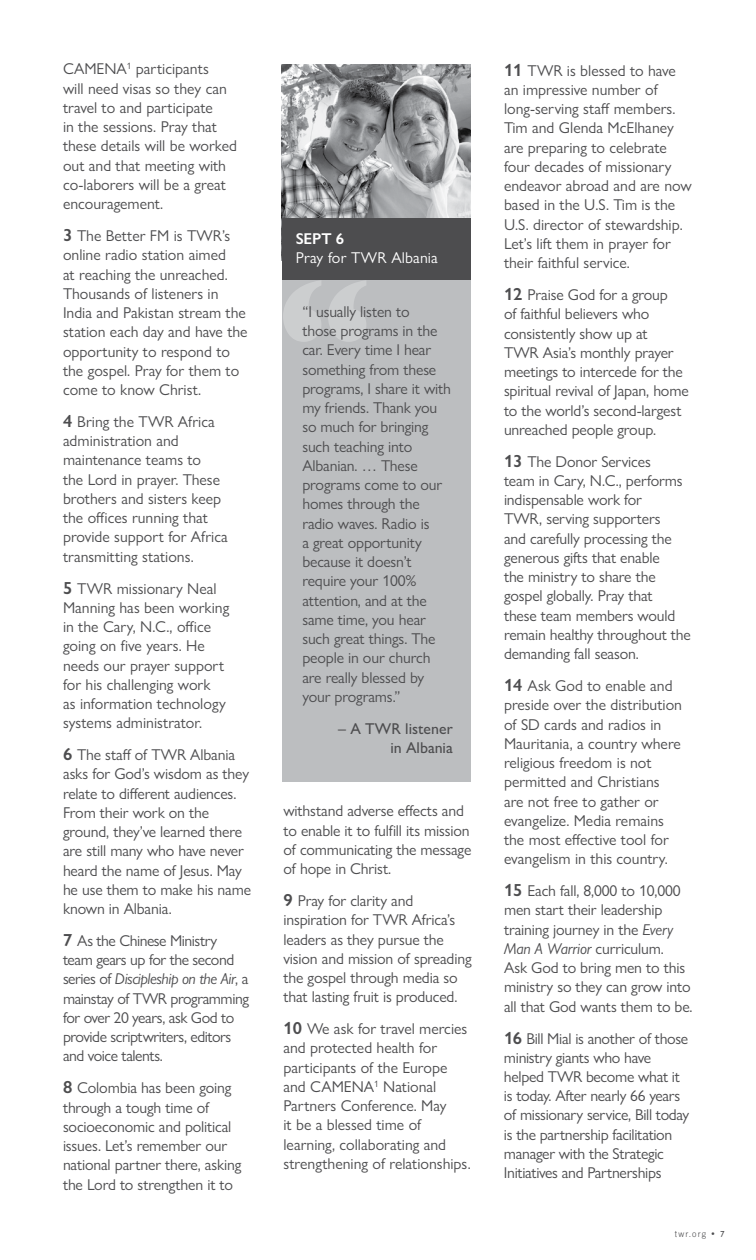
<style>
.page{position:relative;width:756px;height:1260px;background:#fff}
.page>*{position:absolute;margin:0;border:0;box-sizing:border-box;transform-origin:0 0}
.t1{font:15.75px/19.2px "Gill Sans Nova";letter-spacing:-.01em;color:#4d4d4f}
.t2{font:15.75px/19.2px "Gill Sans Nova";letter-spacing:-.03em;color:#4d4d4f}
.t3{font:500 15.75px/19.2px "Gill Sans Nova";color:#4d4d4f;text-align:right}
.t4{font:15.75px "Gill Sans Nova";letter-spacing:.01em;color:#fff}
.t5{font:600 15.75px "Gill Sans Nova";color:#fff}
.t6{font:300 8.75px "Trade Gothic LT Std";letter-spacing:.125em;color:#4d4d4f}
.s1{font-weight:600;font-size:17.5px}
.s2{font-style:italic}
.s3{font-family:"Humanist 521 BT";font-weight:400}
</style>
<div class="page">
<div style="left:282px;top:178px;width:188px;height:603px;background:#bcbec0"></div>
<img style="left:282px;top:65px;width:188px;height:153px">
<svg style="left:283px;top:281px;width:83px;height:61px"></svg>
<div style="left:282px;top:218px;width:189px;height:62px;background:#4d4d4f"></div>
<p class="t1" style="left:63px;top:59px;width:176px">CAMENA<sup>1</sup> participants<br>will need visas so they can travel to and participate<br>in the sessions. Pray that these details will be worked out and that meeting with co-laborers will be a great encouragement.</p>
<p class="t1" style="left:63px;top:226px;width:186px"><span class="s1">3</span> The Better FM is TWR’s online radio station aimed<br>at reaching the unreached.<br>Thousands of listeners in<br>India and Pakistan stream the station each day and have the opportunity to respond to the gospel. Pray for them to come to know Christ.</p>
<p class="t1" style="left:63px;top:412px;width:166px"><span class="s1">4</span> Bring the TWR Africa administration and maintenance teams to<br>the Lord in prayer. These brothers and sisters keep the offices running that provide support for Africa transmitting stations.</p>
<p class="t1" style="left:63px;top:578px;width:168px"><span class="s1">5</span> TWR missionary Neal<br>Manning has been working in the Cary, N.C., office going on five years. He needs our prayer support for his challenging work<br>as information technology systems administrator.</p>
<p class="t1" style="left:63px;top:745px;width:190px"><span class="s1">6</span> The staff of TWR Albania asks for God’s wisdom as they relate to different audiences.<br>From their work on the ground, they’ve learned there are still many who have never heard the name of Jesus. May he use them to make his name known in Albania.</p>
<p class="t2" style="left:63px;top:931px;width:187px"><span class="s1">7</span> As the Chinese Ministry team gears up for the second series of <span class="s2">Discipleship on the Air</span>, a mainstay of TWR programming for over 20 years, ask God to provide scriptwriters, editors and voice talents.</p>
<p class="t1" style="left:63px;top:1078px;width:180px"><span class="s1">8</span> Colombia has been going through a tough time of socioeconomic and political issues. Let’s remember our national partner there, asking the Lord to strengthen it to</p>
<p class="t5" style="left:296px;top:228px;width:50px">SEPT 6</p>
<p class="t4" style="left:296px;top:248px;width:144px">Pray for TWR Albania</p>
<p class="t1" style="left:302px;top:302px;width:150px">“I usually listen to<br>those programs in the car. Every time I hear something from these programs, I share it with my friends. Thank you so much for bringing such teaching into<br>Albanian. … These programs come to our homes through the radio waves. Radio is<br>a great opportunity because it doesn’t require your 100% attention, and at the same time, you hear such great things. The people in our church are really blessed by your programs.”</p>
<p class="t3" style="left:338px;top:719px;width:116px">– A TWR listener in Albania</p>
<p class="t1" style="left:284px;top:801px;width:189px">withstand adverse effects and to enable it to fulfill its mission of communicating the message of hope in Christ.</p>
<p class="t1" style="left:284px;top:891px;width:190px"><span class="s1">9</span> Pray for clarity and inspiration for TWR Africa’s leaders as they pursue the vision and mission of spreading the gospel through media so that lasting fruit is produced.</p>
<p class="t1" style="left:284px;top:1019px;width:189px"><span class="s1">10</span> We ask for travel mercies and protected health for participants of the Europe and CAMENA<sup>1</sup> National<br>Partners Conference. May<br>it be a blessed time of learning, collaborating and strengthening of relationships.</p>
<p class="t1" style="left:504px;top:61px;width:189px"><span class="s1">11</span> TWR is blessed to have an impressive number of long-serving staff members.<br>Tim and Glenda McElhaney are preparing to celebrate four decades of missionary endeavor abroad and are now based in the U.S. Tim is the<br>U.S. director of stewardship.<br>Let’s lift them in prayer for their faithful service.</p>
<p class="t1" style="left:504px;top:285px;width:186px"><span class="s1">12</span> Praise God for a group<br>of faithful believers who consistently show up at<br>TWR Asia’s monthly prayer meetings to intercede for the spiritual revival of Japan, home to the world’s second-largest unreached people group.</p>
<p class="t1" style="left:504px;top:452px;width:188px"><span class="s1">13</span> The Donor Services<br>team in Cary, N.C., performs indispensable work for<br>TWR, serving supporters<br>and carefully processing the generous gifts that enable<br>the ministry to share the gospel globally. Pray that<br>these team members would remain healthy throughout the demanding fall season.</p>
<p class="t1" style="left:504px;top:676px;width:180px"><span class="s1">14</span> Ask God to enable and preside over the distribution of SD cards and radios in<br>Mauritania, a country where religious freedom is not permitted and Christians are not free to gather or evangelize. Media remains the most effective tool for evangelism in this country.</p>
<p class="t1" style="left:504px;top:881px;width:190px"><span class="s1">15</span> Each fall, 8,000 to 10,000 men start their leadership training journey in the <span class="s2">Every<br>Man A Warrior</span> curriculum.<br>Ask God to bring men to this ministry so they can grow into all that God wants them to be.</p>
<p class="t1" style="left:504px;top:1028px;width:187px"><span class="s1">16</span> Bill Mial is another of those ministry giants who have helped TWR become what it is today. After nearly 66 years of missionary service, Bill today is the partnership facilitation manager with the Strategic<br>Initiatives and Partnerships</p>
<p class="t6" style="left:675px;top:1229px;width:51px">twr.org <span class="s3">• 7</span></p>
</div>
